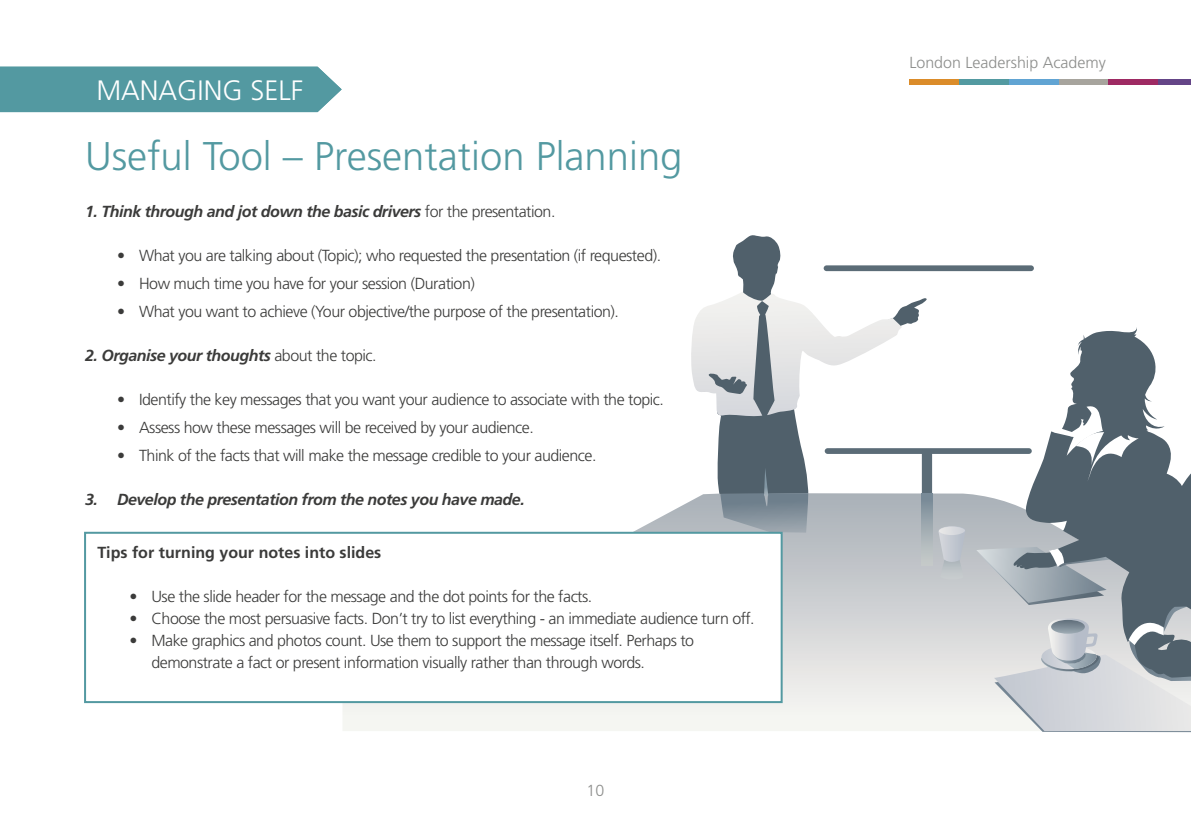
<style>
.page{position:relative;width:1191px;height:840px;background:#fff}
.page>*{position:absolute;margin:0;border:0;box-sizing:border-box;transform-origin:0 0}
.t1{font:300 40px "Frutiger";color:#5399a1}
.t2{font:300 28px "Frutiger";color:#fff}
.t3{font:300 16px/22px "Frutiger";letter-spacing:-.03em;color:#3b3b3a}
.t4{font:italic 700 16px "Frutiger";letter-spacing:-.03em;color:#3b3b3a}
.t5{font:700 16px "Frutiger";color:#3b3b3a}
.t6{font:300 16px "Frutiger";color:#8d8e8c}
.s1{font-weight:300;font-style:normal}
</style>
<div class="page">
<div style="left:909px;top:79px;width:50px;height:6px;background:#db8c2a"></div>
<div style="left:959px;top:79px;width:50px;height:6px;background:#539aa1"></div>
<div style="left:1009px;top:79px;width:49px;height:6px;background:#61a4d3"></div>
<div style="left:1058px;top:79px;width:50px;height:6px;background:#a7a49d"></div>
<div style="left:1108px;top:79px;width:50px;height:6px;background:#9e2a63"></div>
<div style="left:1158px;top:79px;width:33px;height:6px;background:#644587"></div>
<svg style="left:927px;top:265px;width:107px;height:228px"></svg>
<svg style="left:342px;top:493px;width:634px;height:237px"></svg>
<svg style="left:922px;top:493px;width:10px;height:72px"></svg>
<svg style="left:717px;top:235px;width:210px;height:258px"></svg>
<svg style="left:938px;top:526px;width:29px;height:53px"></svg>
<svg style="left:691px;top:291px;width:211px;height:125px"></svg>
<svg style="left:720px;top:467px;width:88px;height:65px"></svg>
<svg style="left:1012px;top:326px;width:125px;height:12px"></svg>
<svg style="left:976px;top:338px;width:215px;height:393px"></svg>
<div style="left:0;top:67px;width:342px;height:45px;background:#5399a1"></div>
<div style="left:85px;top:532px;width:696px;height:169px;background:#fff"></div>
<div style="left:84px;top:531px;width:698px;height:171px;border:2px solid #5399a1"></div>
<h2 class="t2" style="left:96px;top:74px;width:208px">MANAGING SELF</h2>
<h1 class="t1" style="left:85px;top:134px;width:599px">Useful Tool – Presentation Planning</h1>
<p class="t4" style="left:85px;top:201px;width:472px">1. Think through and jot down the basic drivers <span class="s1">for the presentation.</span></p>
<p class="t3" style="left:117px;top:244px;width:545px">• What you are talking about (Topic); who requested the presentation (if requested).</p>
<p class="t3" style="left:117px;top:272px;width:359px">• How much time you have for your session (Duration)</p>
<p class="t3" style="left:117px;top:300px;width:503px">• What you want to achieve (Your objective/the purpose of the presentation).</p>
<p class="t4" style="left:85px;top:345px;width:293px">2. Organise your thoughts <span class="s1">about the topic.</span></p>
<p class="t3" style="left:117px;top:388px;width:548px">• Identify the key messages that you want your audience to associate with the topic.</p>
<p class="t3" style="left:117px;top:416px;width:418px">• Assess how these messages will be received by your audience.</p>
<p class="t3" style="left:117px;top:444px;width:481px">• Think of the facts that will make the message credible to your audience.</p>
<p class="t4" style="left:85px;top:489px;width:441px">3. Develop the presentation from the notes you have made.</p>
<p class="t5" style="left:97px;top:542px;width:285px">Tips for turning your notes into slides</p>
<p class="t3" style="left:129px;top:584px;width:464px">• Use the slide header for the message and the dot points for the facts.</p>
<p class="t3" style="left:129px;top:606px;width:627px">• Choose the most persuasive facts. Don’t try to list everything - an immediate audience turn off.</p>
<p class="t3" style="left:151px;top:628px;width:544px;text-indent:-22px">• Make graphics and photos count. Use them to support the message itself. Perhaps to demonstrate a fact or present information visually rather than through words.</p>
<p class="t6" style="left:586px;top:780px;width:19px">10</p>
<p class="t6" style="left:909px;top:53px;width:198px">London Leadership Academy</p>
</div>
